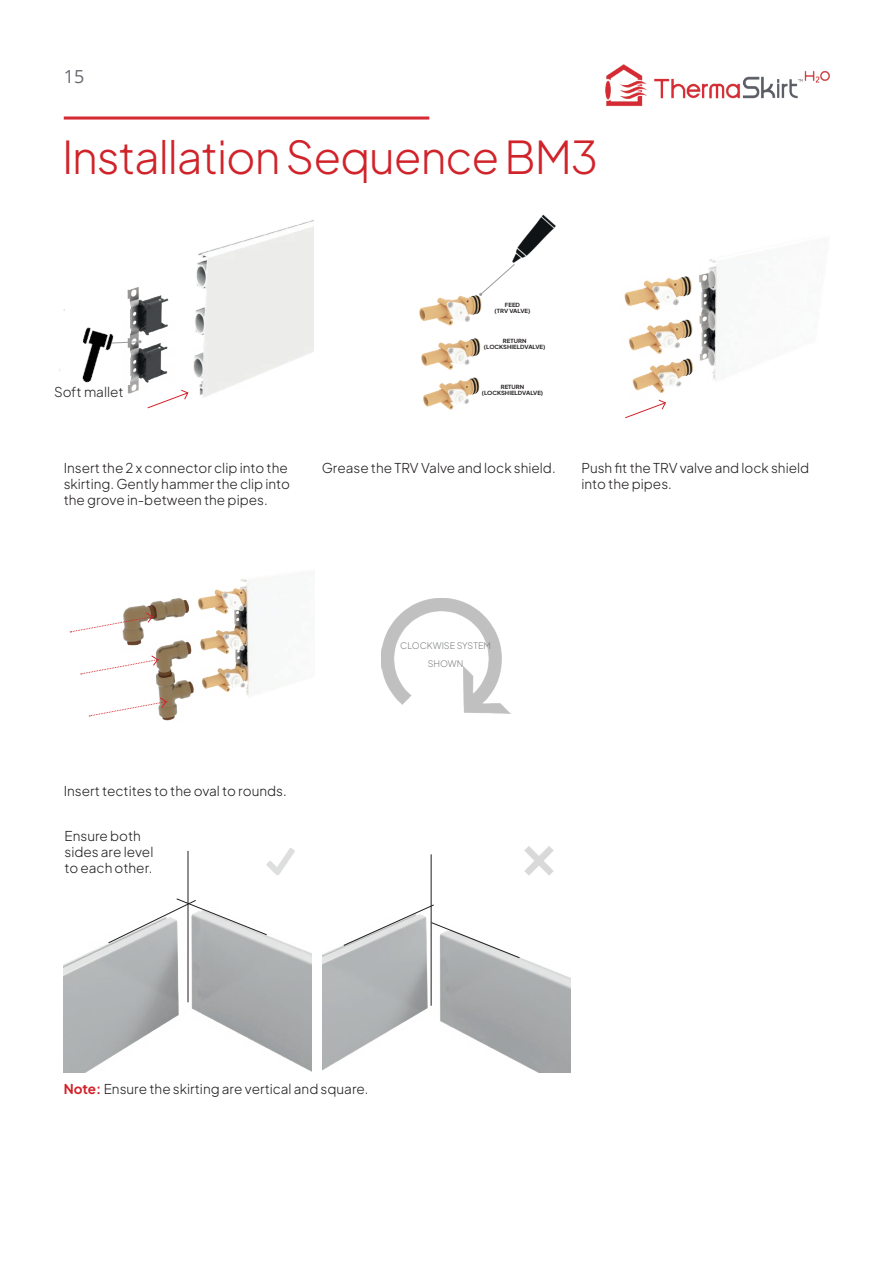
<style>
.page{position:relative;width:893px;height:1263px;background:#fff}
.page>*{position:absolute;margin:0;border:0;box-sizing:border-box;transform-origin:0 0}
.t1{font:300 45px "Plus Jakarta Sans";letter-spacing:-.025em;color:#d0232a}
.t2{font:18px "Open Sans";color:#666970}
.t3{font:300 13.5px/16.2px "Plus Jakarta Sans";color:#231f20}
.t4{font:300 9px/18px "Plus Jakarta Sans";color:#808384;text-align:center}
.t5{font:5.7px/6px "Plus Jakarta Sans";color:#231f20;text-align:center;scale:1.06 1}
.s1{font-weight:400;color:#d2222a}
</style>
<div class="page">
<img style="left:64px;top:220px;width:249px;height:178px">
<img style="left:419px;top:295px;width:63px;height:115px">
<img style="left:624px;top:259px;width:202px;height:135px">
<img style="left:69px;top:572px;width:237px;height:149px">
<img style="left:64px;top:851px;width:247px;height:221px">
<img style="left:323px;top:854px;width:247px;height:218px">
<svg style="left:147px;top:389px;width:42px;height:20px"></svg>
<hr style="left:188px;top:851px;width:1px;height:151px;background:#231f20">
<svg style="left:108px;top:898px;width:160px;height:46px"></svg>
<svg style="left:343px;top:904px;width:177px;height:55px"></svg>
<hr style="left:431px;top:854px;width:1px;height:152px;background:#231f20">
<img style="left:512px;top:214px;width:44px;height:49px">
<svg style="left:625px;top:399px;width:41px;height:20px"></svg>
<img style="left:605px;top:64px;width:225px;height:43px">
<svg style="left:118px;top:340px;width:24px;height:4px"></svg>
<svg style="left:479px;top:264px;width:36px;height:32px"></svg>
<svg style="left:70px;top:612px;width:83px;height:21px"></svg>
<img style="left:381px;top:598px;width:129px;height:115px">
<svg style="left:81px;top:655px;width:78px;height:20px"></svg>
<img style="left:523px;top:846px;width:32px;height:32px">
<img style="left:262px;top:848px;width:36px;height:31px">
<svg style="left:89px;top:697px;width:78px;height:20px"></svg>
<img style="left:59px;top:315px;width:59px;height:68px">
<h2 class="t2" style="left:64px;top:64px;width:22px">15</h2>
<h1 class="t1" style="left:62px;top:121px;width:537px">Installation Sequence BM3</h1>
<p class="t5" style="left:495px;top:301px;width:35px">FEED<br>(TRV VALVE)</p>
<p class="t5" style="left:484px;top:337px;width:60px">RETURN (LOCKSHIELDVALVE)</p>
<p class="t5" style="left:501px;top:384px;width:24px">RETURN</p>
<p class="t3" style="left:54px;top:383px;width:71px">Soft mallet</p>
<p class="t5" style="left:482px;top:390px;width:60px">(LOCKSHIELDVALVE)</p>
<p class="t3" style="left:64px;top:458px;width:228px">Insert the 2 x connector clip into the skirting. Gently hammer the clip into the grove in-between the pipes.</p>
<p class="t3" style="left:322px;top:458px;width:235px">Grease the TRV Valve and lock shield.</p>
<p class="t3" style="left:581px;top:458px;width:229px">Push fit the TRV valve and lock shield into the pipes.</p>
<p class="t3" style="left:64px;top:781px;width:225px">Insert tectites to the oval to rounds.</p>
<p class="t3" style="left:64px;top:826px;width:90px">Ensure both sides are level to each other.</p>
<p class="t4" style="left:400px;top:636px;width:92px">CLOCKWISE SYSTEM<br>SHOWN</p>
<p class="t3" style="left:64px;top:1080px;width:306px"><span class="s1">Note:</span> Ensure the skirting are vertical and square.</p>
</div>
